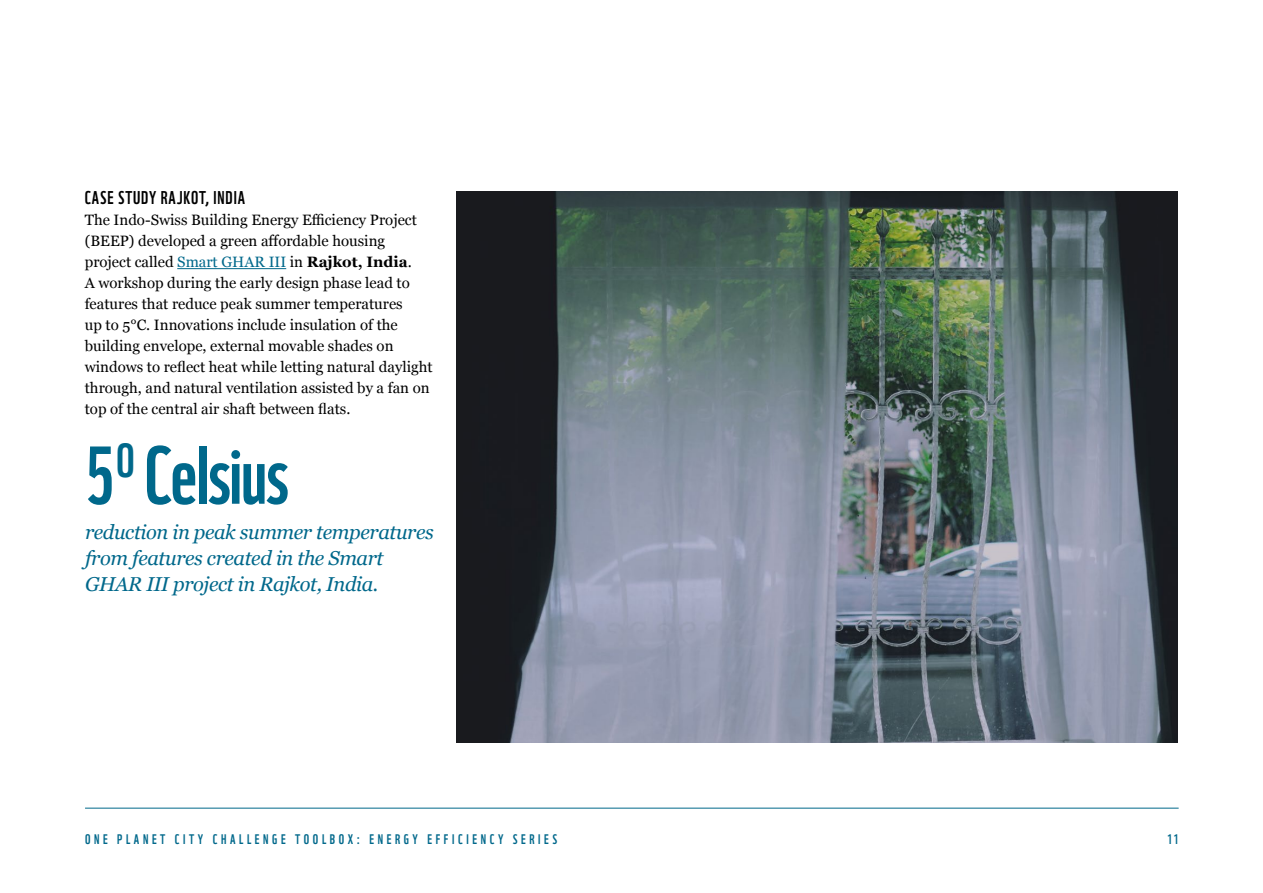
<style>
.page{position:relative;width:1263px;height:893px;background:#fff}
.page>*{position:absolute;margin:0;border:0;box-sizing:border-box;transform-origin:0 0}
.t1{font:79.5px "WWF";letter-spacing:-.02em;color:#00688b}
.t2{font:italic 20.1px/26.1px "Georgia";letter-spacing:-.02em;color:#00688b}
.t3{font:18px "WWF";letter-spacing:.05em;color:#000}
.t4{font:15px/21px "Georgia";color:#000}
.t5{font:13.5px "WWF";letter-spacing:.27em;color:#00688b}
.s1{color:#00688b}
.s2{font-weight:700}
</style>
<div class="page">
<hr style="left:85px;top:808px;width:1094px;height:1px;background:#00688b">
<hr style="left:177px;top:268px;width:109px;height:1px;background:#00688b">
<img style="left:456px;top:191px;width:721px;height:551px">
<p class="t3" style="left:85px;top:184px;width:162px">CASE STUDY RAJKOT, INDIA</p>
<p class="t4" style="left:85px;top:209px;width:349px">The Indo-Swiss Building Energy Efficiency Project (BEEP) developed a green affordable housing project called <span class="s1">Smart GHAR III</span> in <span class="s2">Rajkot, India</span>.<br>A workshop during the early design phase lead to features that reduce peak summer temperatures<br>up to 5°C. Innovations include insulation of the building envelope, external movable shades on windows to reflect heat while letting natural daylight through, and natural ventilation assisted by a fan on top of the central air shaft between flats.</p>
<h1 class="t1" style="left:85px;top:413px;width:205px">5 <sup>O</sup> Celsius</h1>
<h2 class="t2" style="left:85px;top:518px;width:350px">reduction in peak summer temperatures from features created in the Smart<br>GHAR III project in Rajkot, India.</h2>
<p class="t5" style="left:85px;top:828px;width:474px">ONE PLANET CITY CHALLENGE TOOLBOX: ENERGY EFFICIENCY SERIES</p>
<p class="t5" style="left:1167px;top:828px;width:13px">11</p>
</div>
